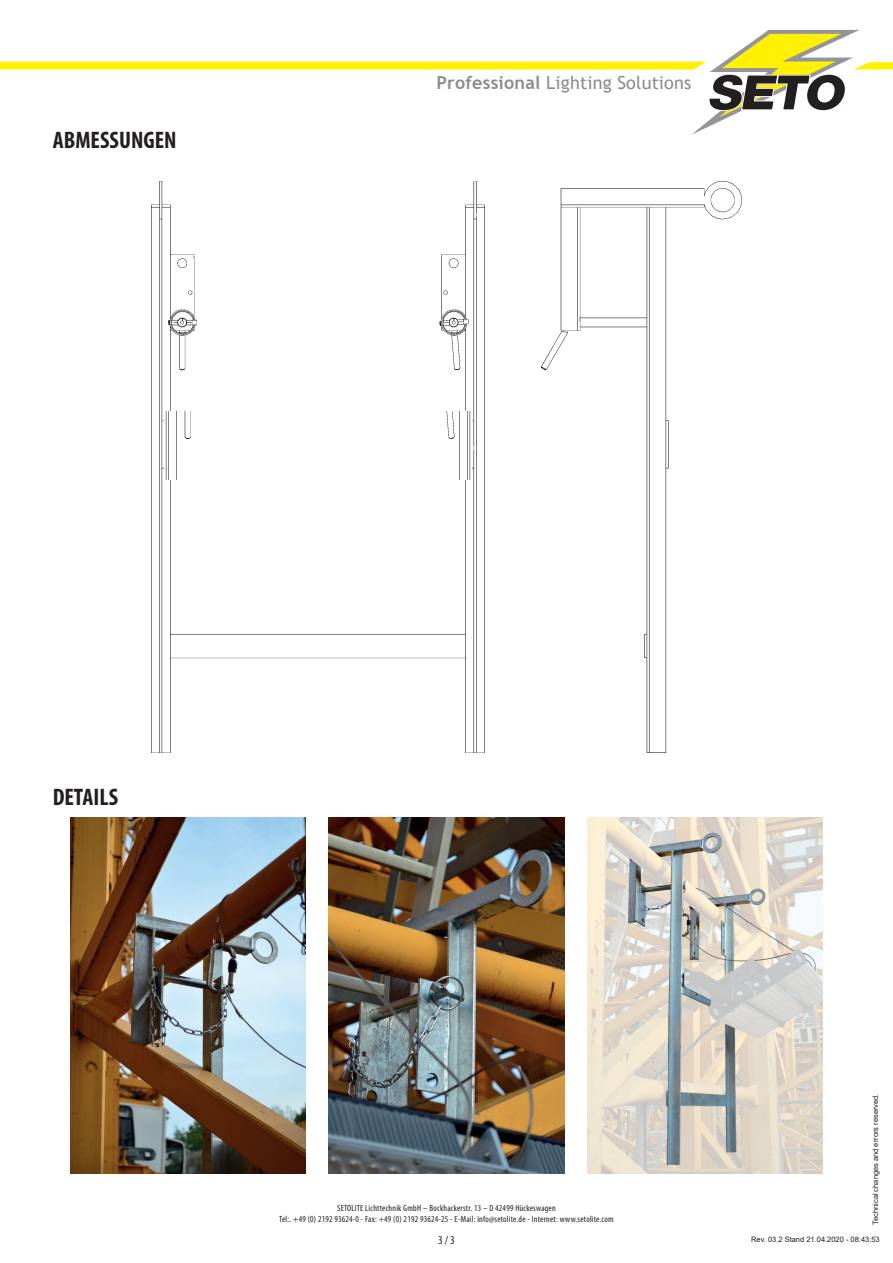
<style>
.page{position:relative;width:893px;height:1263px;background:#fff}
.page>*{position:absolute;margin:0;border:0;box-sizing:border-box;transform-origin:0 0}
.t1{font:700 condensed 24px "Myriad Pro";color:#231f20}
.t2{font:18px "Trebuchet MS";letter-spacing:.01em;color:#8b8d90}
.t3{font:condensed 12px "Myriad Pro";color:#231f20}
.t4{font:condensed 9px/10.8px "Myriad Pro";letter-spacing:.025em;color:#231f20;text-align:center}
.t5{font:7.5px "Arial";color:#231f20}
.s1{font-weight:700}
</style>
<div class="page">
<svg style="left:0;top:30px;width:893px;height:105px"></svg>
<img style="left:541px;top:181px;width:201px;height:572px">
<img style="left:151px;top:181px;width:334px;height:572px">
<img style="left:164px;top:412px;width:308px;height:68px">
<img style="left:70px;top:818px;width:236px;height:355px">
<img style="left:587px;top:818px;width:235px;height:355px">
<img style="left:329px;top:818px;width:235px;height:355px">
<h1 class="t1" style="left:53px;top:125px;width:125px">ABMESSUNGEN</h1>
<h2 class="t2" style="left:436px;top:72px;width:257px"><span class="s1">Professional</span> Lighting Solutions</h2>
<h1 class="t1" style="left:53px;top:782px;width:67px">DETAILS</h1>
<p class="t4" style="left:279px;top:1203px;width:336px">SETOLITE Lichttechnik GmbH – Bockhackerstr. 13 – D 42499 Hückeswagen<br>Tel:. +49 (0) 2192 93624-0 - Fax: +49 (0) 2192 93624-25 - E-Mail: info@setolite.de - Internet: www.setolite.com</p>
<h3 class="t3" style="left:438px;top:1233px;width:18px">3 / 3</h3>
<p class="t5" style="left:870px;top:1225px;width:133px;rotate:-90deg">Technical changes and errors reserved.</p>
<p class="t5" style="left:751px;top:1234px;width:130px">Rev. 03.2 Stand 21.04.2020 - 08:43:53</p>
</div>
